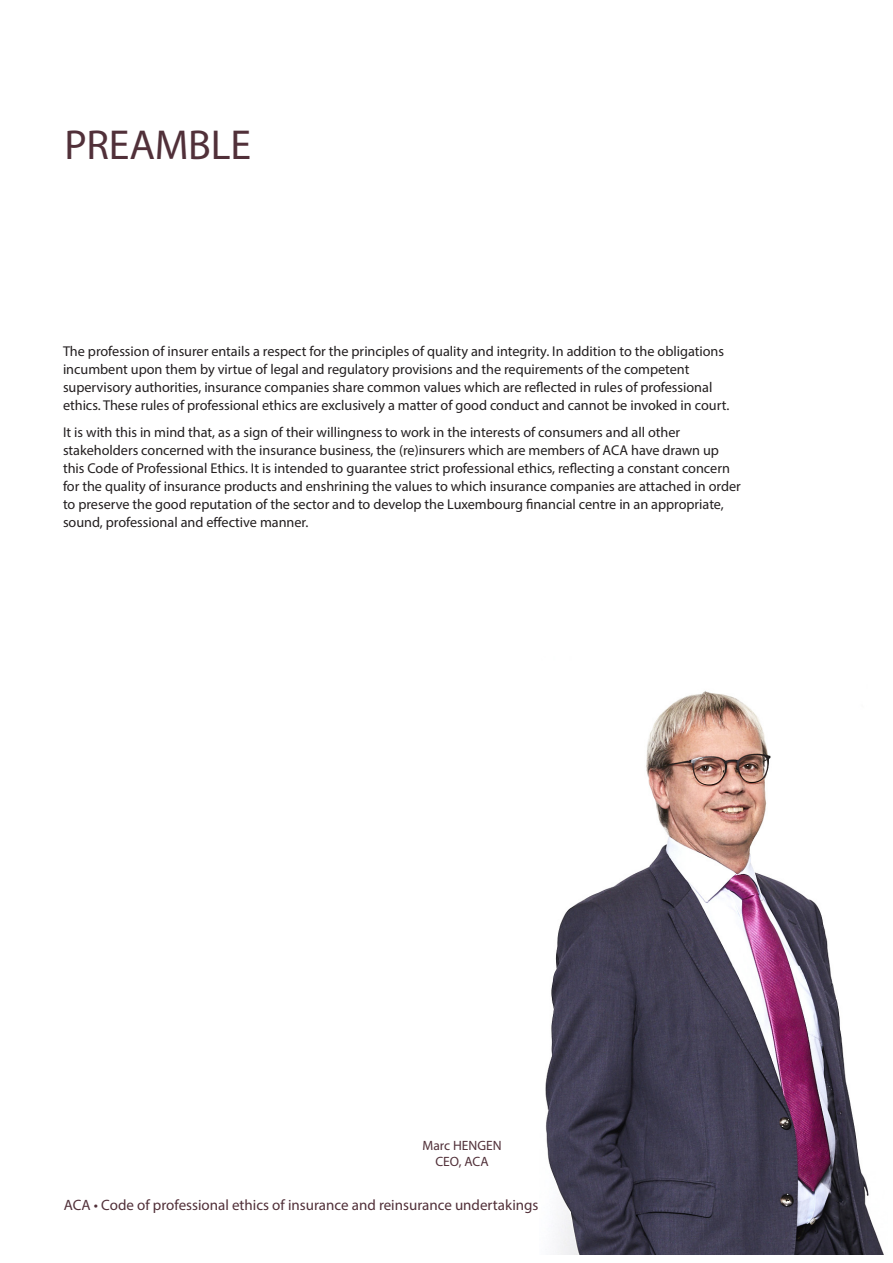
<style>
.page{position:relative;width:893px;height:1263px;background:#fff}
.page>*{position:absolute;margin:0;border:0;box-sizing:border-box;transform-origin:0 0}
.Heading_1{font:42px "Myriad Pro";color:#513039}
.t1{font:15px "Myriad Pro";color:#513039}
.t2{font:14.25px/18px "Myriad Pro";color:#231f20}
.t3{font:13.5px/16.2px "Myriad Pro";color:#513039;text-align:center}
</style>
<div class="page">
<img style="left:545px;top:691px;width:339px;height:563px">
<p class="Heading_1" style="left:64px;top:119px;width:24px">PREAMBLE</p>
<p class="t2" style="left:63px;top:342px;width:668px">The profession of insurer entails a respect for the principles of quality and integrity. In addition to the obligations incumbent upon them by virtue of legal and regulatory provisions and the requirements of the competent supervisory authorities, insurance companies share common values which are reflected in rules of professional ethics. These rules of professional ethics are exclusively a matter of good conduct and cannot be invoked in court.</p>
<p class="t2" style="left:63px;top:423px;width:679px">It is with this in mind that, as a sign of their willingness to work in the interests of consumers and all other stakeholders concerned with the insurance business, the (re)insurers which are members of ACA have drawn up this Code of Professional Ethics. It is intended to guarantee strict professional ethics, reflecting a constant concern for the quality of insurance products and enshrining the values to which insurance companies are attached in order to preserve the good reputation of the sector and to develop the Luxembourg financial centre in an appropriate, sound, professional and effective manner.</p>
<p class="t3" style="left:422px;top:1137px;width:81px">Marc HENGEN<br>CEO, ACA</p>
<p class="t1" style="left:64px;top:1196px;width:476px">ACA • Code of professional ethics of insurance and reinsurance undertakings</p>
</div>
